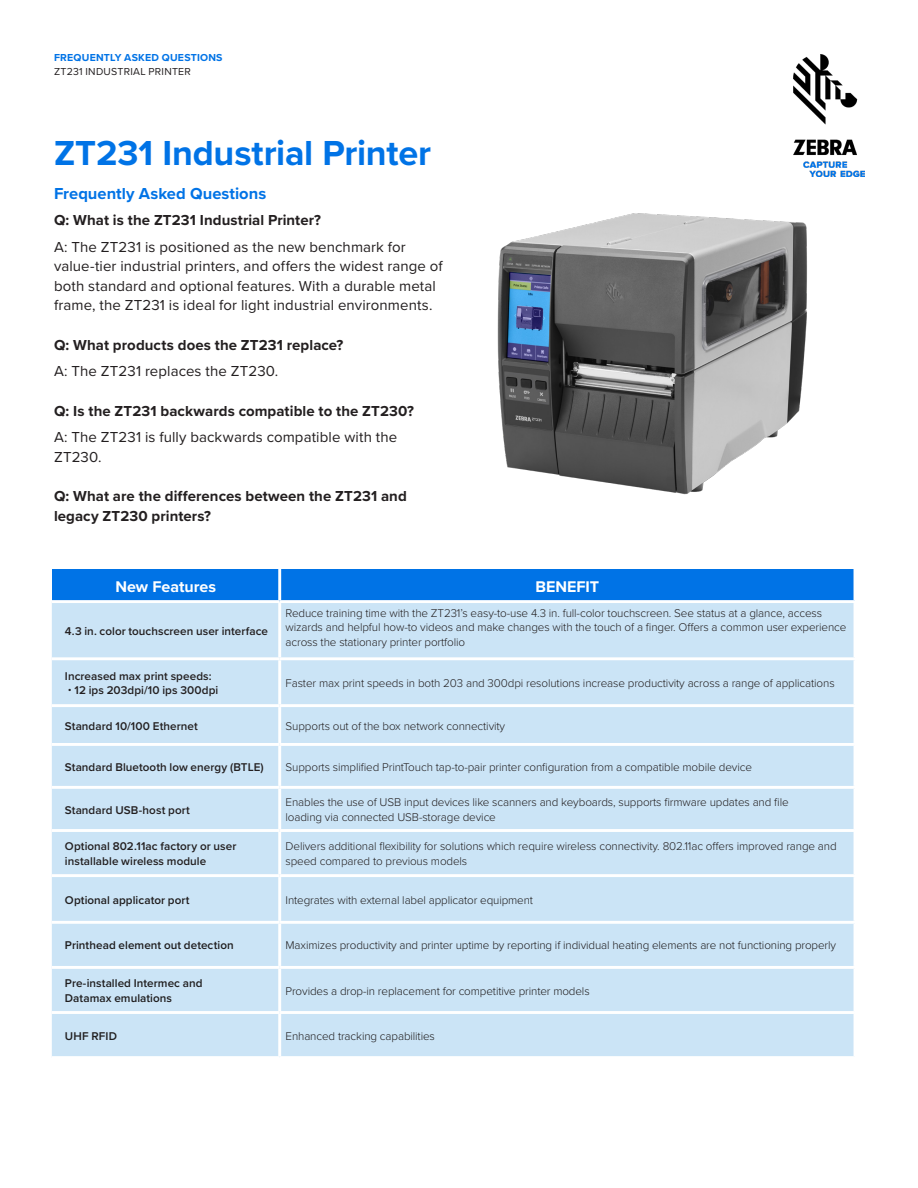
<style>
.page{position:relative;width:918px;height:1188px;background:#fff}
.page>*{position:absolute;margin:0;border:0;box-sizing:border-box;transform-origin:0 0}
.Heading-1-Cover{font:700 36px "Proxima Nova";letter-spacing:-.005em;color:#0073e6}
.Collateral_Type{font:700 16.5px "Proxima Nova";color:#0073e6}
.Table_Title_Bold{font:700 16.05px "Proxima Nova";color:#fff}
.Introduction-Cover{font:15px/19.5px "Proxima Nova";letter-spacing:.005em;color:#231f20}
.Introduction-Cover-2{font:700 15px/19.5px "Proxima Nova";letter-spacing:.005em;color:#231f20}
.Table_Text{font:300 11.7px/14.5px "Proxima Nova";letter-spacing:-.01em;color:#231f20}
.Table_Text-2{font:300 11.7px "Proxima Nova";letter-spacing:-.01em;color:#201d1e}
.Table_Level_2_Title{font:600 11.7px/14.5px "Proxima Nova";letter-spacing:.005em;color:#231f20}
.Table_Level_2_Title-2{font:600 11.7px/14.5px "Proxima Nova";letter-spacing:.005em;color:#1f1d1e}
.Table_Level_2_Title-3{font:600 11.7px "Proxima Nova";letter-spacing:.005em;color:#201d1e}
.Collateral_Type-2{font:700 10.5px "Proxima Nova";letter-spacing:.02em;color:#0073e6}
.Zebra_Product_Descri{font:10.5px "Proxima Nova";letter-spacing:.025em;color:#231f20}
.s1{font-size:16.5px}
</style>
<div class="page">
<img style="left:793px;top:54px;width:71px;height:123px">
<div style="left:52px;top:569px;width:228px;height:33px;background:#0073e6"></div>
<div style="left:280px;top:569px;width:575px;height:33px;background:#0073e6"></div>
<div style="left:52px;top:603px;width:802px;height:453px;background:#cbe4f6"></div>
<hr style="left:278px;top:569px;width:3px;height:31px;background:#fff">
<hr style="left:854px;top:569px;width:2px;height:31px;background:#fff">
<hr style="left:278px;top:603px;width:3px;height:54px;background:#fff">
<hr style="left:278px;top:660px;width:3px;height:44px;background:#fff">
<hr style="left:278px;top:707px;width:3px;height:36px;background:#fff">
<hr style="left:278px;top:746px;width:3px;height:40px;background:#fff">
<hr style="left:278px;top:789px;width:3px;height:40px;background:#fff">
<hr style="left:278px;top:832px;width:3px;height:42px;background:#fff">
<hr style="left:278px;top:877px;width:3px;height:44px;background:#fff">
<hr style="left:278px;top:924px;width:3px;height:42px;background:#fff">
<hr style="left:278px;top:969px;width:3px;height:42px;background:#fff">
<hr style="left:278px;top:1014px;width:3px;height:42px;background:#fff">
<hr style="left:52px;top:600px;width:228px;height:3px;background:#fff">
<hr style="left:280px;top:600px;width:576px;height:3px;background:#fff">
<hr style="left:52px;top:657px;width:228px;height:3px;background:#fff">
<hr style="left:280px;top:657px;width:576px;height:3px;background:#fff">
<hr style="left:52px;top:704px;width:228px;height:3px;background:#fff">
<hr style="left:280px;top:704px;width:576px;height:3px;background:#fff">
<hr style="left:52px;top:743px;width:228px;height:3px;background:#fff">
<hr style="left:280px;top:743px;width:576px;height:3px;background:#fff">
<hr style="left:52px;top:786px;width:228px;height:3px;background:#fff">
<hr style="left:280px;top:786px;width:576px;height:3px;background:#fff">
<hr style="left:52px;top:829px;width:228px;height:3px;background:#fff">
<hr style="left:280px;top:829px;width:576px;height:3px;background:#fff">
<hr style="left:52px;top:874px;width:228px;height:3px;background:#fff">
<hr style="left:280px;top:874px;width:576px;height:3px;background:#fff">
<hr style="left:52px;top:921px;width:228px;height:3px;background:#fff">
<hr style="left:280px;top:921px;width:576px;height:3px;background:#fff">
<hr style="left:52px;top:966px;width:228px;height:3px;background:#fff">
<hr style="left:280px;top:966px;width:576px;height:3px;background:#fff">
<hr style="left:52px;top:1011px;width:228px;height:3px;background:#fff">
<hr style="left:280px;top:1011px;width:576px;height:3px;background:#fff">
<img style="left:497px;top:213px;width:310px;height:282px">
<p class="Collateral_Type-2" style="left:54px;top:50px;width:170px">FREQUENTLY ASKED QUESTIONS</p>
<p class="Zebra_Product_Descri" style="left:54px;top:64px;width:138px">ZT231 INDUSTRIAL PRINTER</p>
<p class="Heading-1-Cover" style="left:54px;top:126px;width:379px">ZT231 Industrial Printer</p>
<p class="Collateral_Type" style="left:54px;top:181px;width:214px">Frequently Asked Questions</p>
<p class="Introduction-Cover-2" style="left:54px;top:210px;width:268px">Q: What is the ZT231 Industrial Printer?</p>
<p class="Introduction-Cover" style="left:54px;top:236px;width:390px">A: The ZT231 is positioned as the new benchmark for value-tier industrial printers, and offers the widest range of both standard and optional features. With a durable metal frame, the ZT231 is ideal for light industrial environments.</p>
<p class="Introduction-Cover-2" style="left:54px;top:335px;width:291px">Q: What products does the ZT231 replace?</p>
<p class="Introduction-Cover" style="left:54px;top:361px;width:226px">A: The ZT231 replaces the ZT230.</p>
<p class="Introduction-Cover-2" style="left:54px;top:401px;width:362px">Q: Is the ZT231 backwards compatible to the ZT230?</p>
<p class="Introduction-Cover" style="left:54px;top:427px;width:345px">A: The ZT231 is fully backwards compatible with the<br>ZT230.</p>
<p class="Introduction-Cover-2" style="left:54px;top:486px;width:354px">Q: What are the differences between the ZT231 and legacy ZT230 printers?</p>
<p class="Table_Title_Bold" style="left:115px;top:574px;width:102px">New Features</p>
<p class="Table_Title_Bold" style="left:535px;top:574px;width:65px">BENEFIT</p>
<p class="Table_Level_2_Title" style="left:65px;top:623px;width:205px">4.3 in. color touchscreen user interface</p>
<p class="Table_Text" style="left:286px;top:605px;width:562px">Reduce training time with the ZT231’s easy-to-use 4.3 in. full-color touchscreen. See status at a glance, access wizards and helpful how-to videos and make changes with the touch of a finger. Offers a common user experience across the stationary printer portfolio</p>
<p class="Table_Level_2_Title" style="left:65px;top:668px;width:155px">Increased max print speeds: <span class="s1">·</span> 12 ips 203dpi/10 ips 300dpi</p>
<p class="Table_Text" style="left:286px;top:675px;width:551px">Faster max print speeds in both 203 and 300dpi resolutions increase productivity across a range of applications</p>
<p class="Table_Level_2_Title" style="left:65px;top:718px;width:134px">Standard 10/100 Ethernet</p>
<p class="Table_Text" style="left:286px;top:718px;width:221px">Supports out of the box network connectivity</p>
<p class="Table_Level_2_Title" style="left:65px;top:759px;width:200px">Standard Bluetooth low energy (BTLE)</p>
<p class="Table_Text" style="left:286px;top:759px;width:468px">Supports simplified PrintTouch tap-to-pair printer configuration from a compatible mobile device</p>
<p class="Table_Level_2_Title" style="left:65px;top:802px;width:126px">Standard USB-host port</p>
<p class="Table_Text" style="left:286px;top:794px;width:505px">Enables the use of USB input devices like scanners and keyboards, supports firmware updates and file</p>
<p class="Table_Text" style="left:286px;top:809px;width:212px">loading via connected USB-storage device</p>
<p class="Table_Level_2_Title" style="left:65px;top:839px;width:173px">Optional 802.11ac factory or user installable wireless module</p>
<p class="Table_Text" style="left:286px;top:839px;width:553px">Delivers additional flexibility for solutions which require wireless connectivity. 802.11ac offers improved range and speed compared to previous models</p>
<p class="Table_Level_2_Title-3" style="left:65px;top:891px;width:126px">Optional applicator port</p>
<p class="Table_Text-2" style="left:286px;top:891px;width:249px">Integrates with external label applicator equipment</p>
<p class="Table_Level_2_Title-2" style="left:65px;top:938px;width:170px">Printhead element out detection</p>
<p class="Table_Text-2" style="left:286px;top:937px;width:552px">Maximizes productivity and printer uptime by reporting if individual heating elements are not functioning properly</p>
<p class="Table_Level_2_Title-2" style="left:65px;top:976px;width:139px">Pre-installed Intermec and<br>Datamax emulations</p>
<p class="Table_Text-2" style="left:286px;top:982px;width:306px">Provides a drop-in replacement for competitive printer models</p>
<p class="Table_Level_2_Title-2" style="left:65px;top:1028px;width:54px">UHF RFID</p>
<p class="Table_Text-2" style="left:286px;top:1027px;width:151px">Enhanced tracking capabilities</p>
</div>
